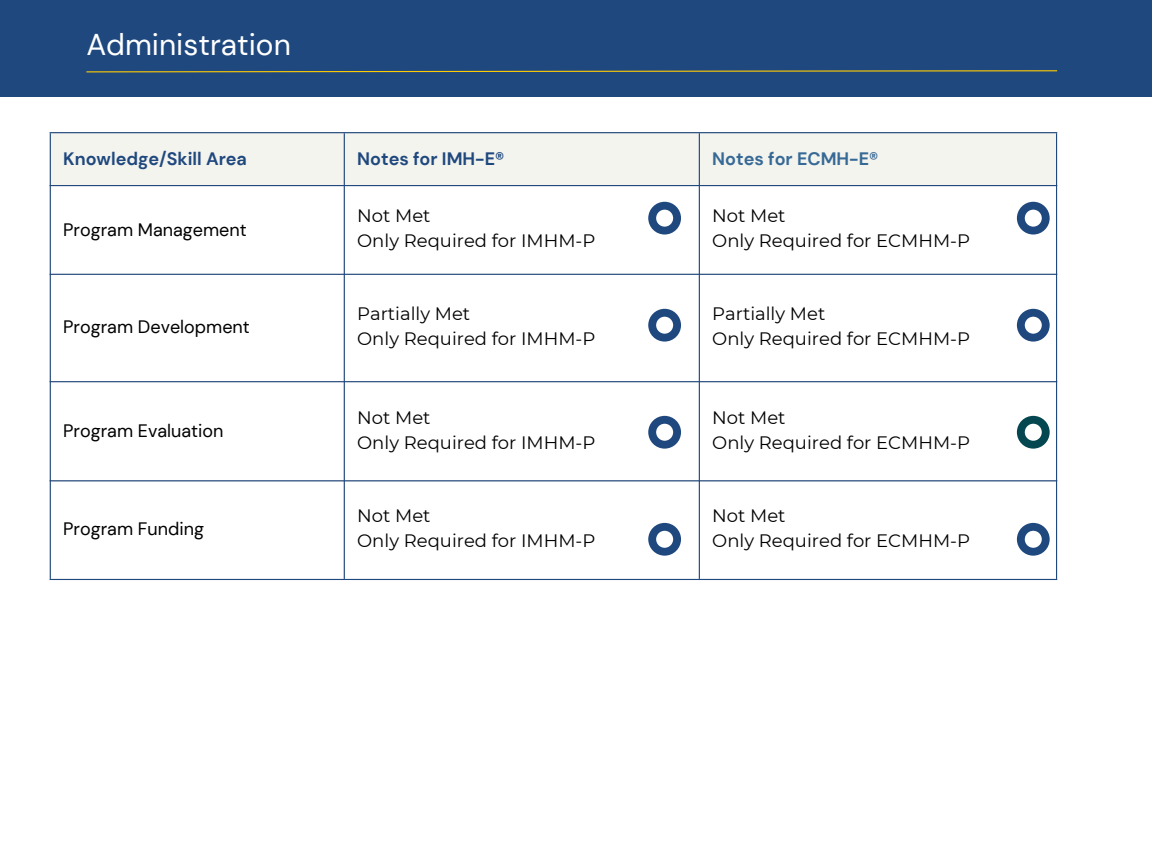
<style>
.page{position:relative;width:1152px;height:864px;background:#fff}
.page>*{position:absolute;margin:0;border:0;box-sizing:border-box;transform-origin:0 0}
.t1{font:30px "DM Sans";color:#fff}
.t2{font:18px/24.8px "Montserrat";color:#000}
.t3{font:18px "DM Sans";color:#000}
.t4{font:700 18px "DM Sans";color:#1f487e}
.t5{font:700 18px "DM Sans";color:#376996}
</style>
<div class="page">
<div style="left:51px;top:133px;width:1005px;height:52px;background:#f4f4ee"></div>
<hr style="left:50px;top:133px;width:1px;height:446px;background:#1f487e">
<hr style="left:344px;top:133px;width:1px;height:446px;background:#1f487e">
<hr style="left:699px;top:133px;width:1px;height:446px;background:#1f487e">
<hr style="left:1056px;top:133px;width:1px;height:446px;background:#1f487e">
<hr style="left:50px;top:132px;width:1007px;height:1px;background:#1f487e">
<hr style="left:50px;top:185px;width:1007px;height:1px;background:#1f487e">
<hr style="left:50px;top:274px;width:1007px;height:1px;background:#1f487e">
<hr style="left:50px;top:381px;width:1007px;height:1px;background:#1f487e">
<hr style="left:50px;top:480px;width:1007px;height:1px;background:#1f487e">
<hr style="left:50px;top:579px;width:1007px;height:1px;background:#1f487e">
<div style="left:0;top:0;width:1152px;height:96px;background:#1f487e"></div>
<svg style="left:86px;top:70px;width:972px;height:3px"></svg>
<svg style="left:1017px;top:416px;width:33px;height:32px"></svg>
<svg style="left:1017px;top:523px;width:33px;height:33px"></svg>
<svg style="left:1017px;top:309px;width:33px;height:32px"></svg>
<svg style="left:1017px;top:202px;width:33px;height:32px"></svg>
<svg style="left:648px;top:416px;width:33px;height:32px"></svg>
<svg style="left:648px;top:523px;width:33px;height:33px"></svg>
<svg style="left:648px;top:309px;width:33px;height:32px"></svg>
<svg style="left:648px;top:202px;width:33px;height:32px"></svg>
<h1 class="t1" style="left:86px;top:25px;width:206px">Administration</h1>
<p class="t4" style="left:63px;top:147px;width:185px">Knowledge/Skill Area</p>
<p class="t4" style="left:357px;top:147px;width:149px">Notes for IMH-E®</p>
<p class="t5" style="left:712px;top:147px;width:168px">Notes for ECMH-E®</p>
<p class="t3" style="left:63px;top:218px;width:185px">Program Management</p>
<p class="t3" style="left:63px;top:315px;width:188px">Program Development</p>
<p class="t3" style="left:63px;top:420px;width:162px">Program Evaluation</p>
<p class="t3" style="left:63px;top:518px;width:142px">Program Funding</p>
<p class="t2" style="left:357px;top:203px;width:240px">Not Met<br>Only Required for IMHM-P</p>
<p class="t2" style="left:712px;top:203px;width:259px">Not Met<br>Only Required for ECMHM-P</p>
<p class="t2" style="left:357px;top:301px;width:240px">Partially Met<br>Only Required for IMHM-P</p>
<p class="t2" style="left:712px;top:301px;width:259px">Partially Met<br>Only Required for ECMHM-P</p>
<p class="t2" style="left:357px;top:405px;width:240px">Not Met<br>Only Required for IMHM-P</p>
<p class="t2" style="left:712px;top:405px;width:259px">Not Met<br>Only Required for ECMHM-P</p>
<p class="t2" style="left:357px;top:503px;width:240px">Not Met<br>Only Required for IMHM-P</p>
<p class="t2" style="left:712px;top:503px;width:259px">Not Met<br>Only Required for ECMHM-P</p>
</div>
